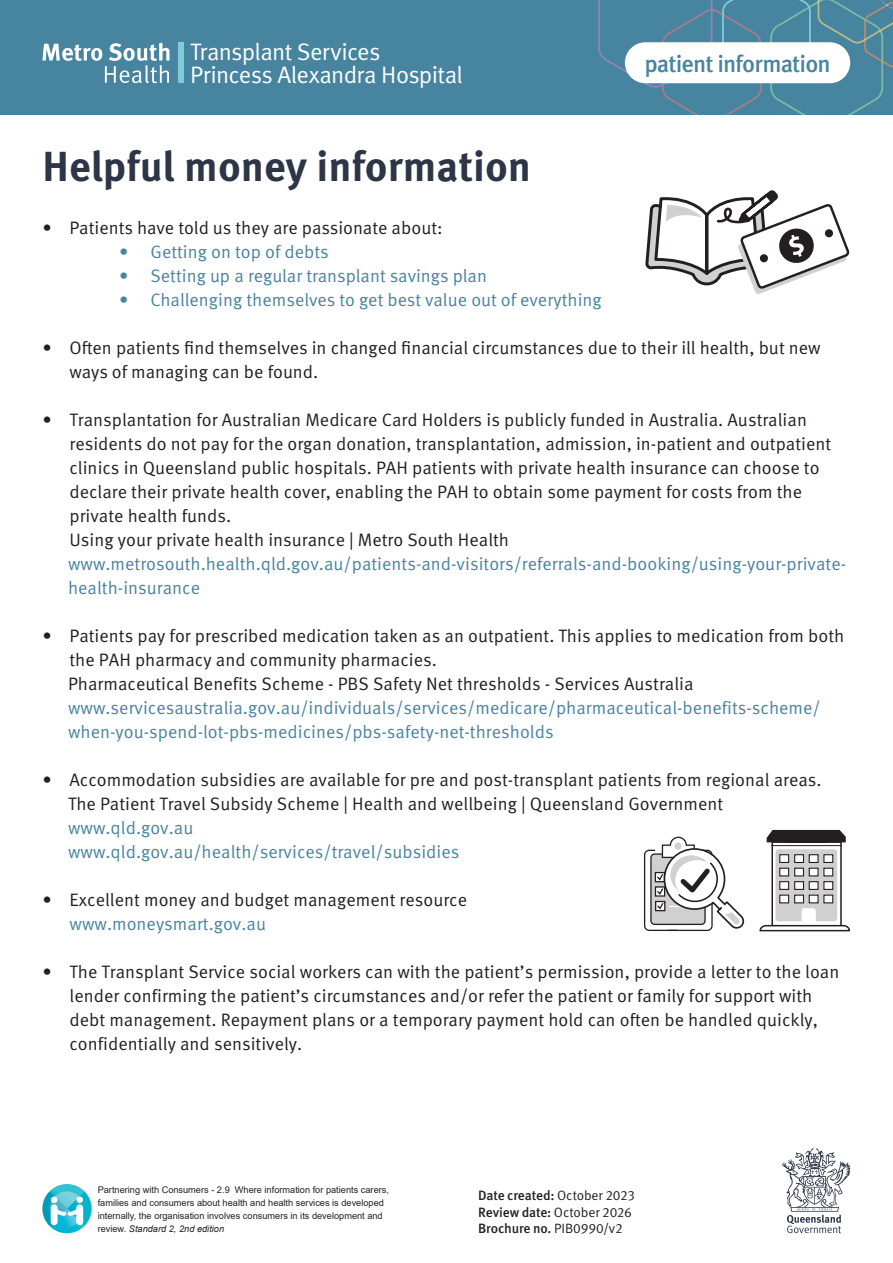
<style>
.page{position:relative;width:893px;height:1263px;background:#fff}
.page>*{position:absolute;margin:0;border:0;box-sizing:border-box;transform-origin:0 0}
.Document_Title{font:700 42px "Meta OT";color:#2d3646}
.t1{font:23.85px "Meta OT Norm";letter-spacing:-.03em;color:#fff}
.t2{font:500 23.85px "Meta OT";letter-spacing:-.04em;color:#47849f}
.t3{font:18px/24px "Meta OT Norm";color:#231f20}
.t4{font:18px/24px "Meta OT Norm";color:#47849f}
.t5{font:500 13.5px "Meta OT";letter-spacing:-.01em;color:#231f20}
.t6{font:9.15px/13.2px "Arial";color:#231f20}
.s1{color:#231f20}
.s2{color:#47849f}
.s3{font-style:italic}
.s4{font-family:"Meta OT Norm";font-weight:400}
</style>
<div class="page">
<svg style="left:646px;top:190px;width:204px;height:104px"></svg>
<div style="left:0;top:0;width:893px;height:115px;background:#47849f"></div>
<svg style="left:598px;top:0;width:295px;height:115px"></svg>
<svg style="left:42px;top:43px;width:127px;height:40px"></svg>
<div style="left:178px;top:43px;width:6px;height:40px;background:#7fccd7"></div>
<svg style="left:782px;top:1148px;width:68px;height:85px"></svg>
<div style="left:625px;top:42px;width:225px;height:41px;background:#fff;border-radius:20px"></div>
<svg style="left:644px;top:836px;width:101px;height:96px"></svg>
<div style="left:674px;top:842px;width:8px;height:8px;background:#cfd1d1;border-radius:50%"></div>
<svg style="left:759px;top:830px;width:92px;height:102px"></svg>
<svg style="left:42px;top:1184px;width:50px;height:50px"></svg>
<p class="t1" style="left:190px;top:38px;width:192px">Transplant Services</p>
<p class="t1" style="left:190px;top:61px;width:274px">Princess Alexandra Hospital</p>
<p class="t2" style="left:644px;top:49px;width:188px">patient information</p>
<p class="Document_Title" style="left:42px;top:141px;width:490px">Helpful money information</p>
<p class="t3" style="left:42px;top:216px;width:402px">• Patients have told us they are passionate about:</p>
<p class="t4" style="left:119px;top:240px;width:211px">• Getting on top of debts</p>
<p class="t4" style="left:119px;top:264px;width:369px">• Setting up a regular transplant savings plan</p>
<p class="t4" style="left:119px;top:288px;width:484px">• Challenging themselves to get best value out of everything</p>
<p class="t3" style="left:69px;top:336px;width:753px;text-indent:-27px">• Often patients find themselves in changed financial circumstances due to their ill health, but new ways of managing can be found.</p>
<p class="t3" style="left:69px;top:408px;width:763px;text-indent:-27px">• Transplantation for Australian Medicare Card Holders is publicly funded in Australia. Australian residents do not pay for the organ donation, transplantation, admission, in-patient and outpatient clinics in Queensland public hospitals. PAH patients with private health insurance can choose to declare their private health cover, enabling the PAH to obtain some payment for costs from the private health funds.<br>Using your private health insurance | Metro South Health</p>
<p class="t4" style="left:68px;top:552px;width:780px">www.metrosouth.health.qld.gov.au/patients-and-visitors/referrals-and-booking/using-your-private&shy;health-insurance</p>
<p class="t3" style="left:69px;top:624px;width:776px;text-indent:-27px">• Patients pay for prescribed medication taken as an outpatient. This applies to medication from both the PAH pharmacy and community pharmacies.</p>
<p class="t4" style="left:68px;top:672px;width:754px"><span class="s1">Pharmaceutical Benefits Scheme - PBS Safety Net thresholds - Services Australia </span>www.servicesaustralia.gov.au/individuals/services/medicare/pharmaceutical-benefits-scheme/ when-you-spend-lot-pbs-medicines/pbs-safety-net-thresholds</p>
<p class="t3" style="left:42px;top:768px;width:781px">• Accommodation subsidies are available for pre and post-transplant patients from regional areas.</p>
<p class="t3" style="left:68px;top:792px;width:657px">The Patient Travel Subsidy Scheme | Health and wellbeing | Queensland Government <span class="s2">www.qld.gov.au<br>www.qld.gov.au/health/services/travel/subsidies</span></p>
<p class="t3" style="left:69px;top:888px;width:399px;text-indent:-27px">• Excellent money and budget management resource <span class="s2">www.moneysmart.gov.au</span></p>
<p class="t3" style="left:69px;top:960px;width:771px;text-indent:-27px">• The Transplant Service social workers can with the patient’s permission, provide a letter to the loan lender confirming the patient’s circumstances and/or refer the patient or family for support with debt management. Repayment plans or a temporary payment hold can often be handled quickly, confidentially and sensitively.</p>
<p class="t6" style="left:98px;top:1183px;width:293px">Partnering with Consumers - 2.9 Where information for patients carers, families and consumers about health and health services is developed internally, the organisation involves consumers in its development and review. <span class="s3">Standard 2, 2nd edition</span></p>
<p class="t5" style="left:478px;top:1187px;width:159px">Date created: <span class="s4">October 2023</span></p>
<p class="t5" style="left:478px;top:1204px;width:155px">Review date: <span class="s4">October 2026</span></p>
<p class="t5" style="left:478px;top:1220px;width:146px">Brochure no. <span class="s4">PIB0990/v2</span></p>
</div>
